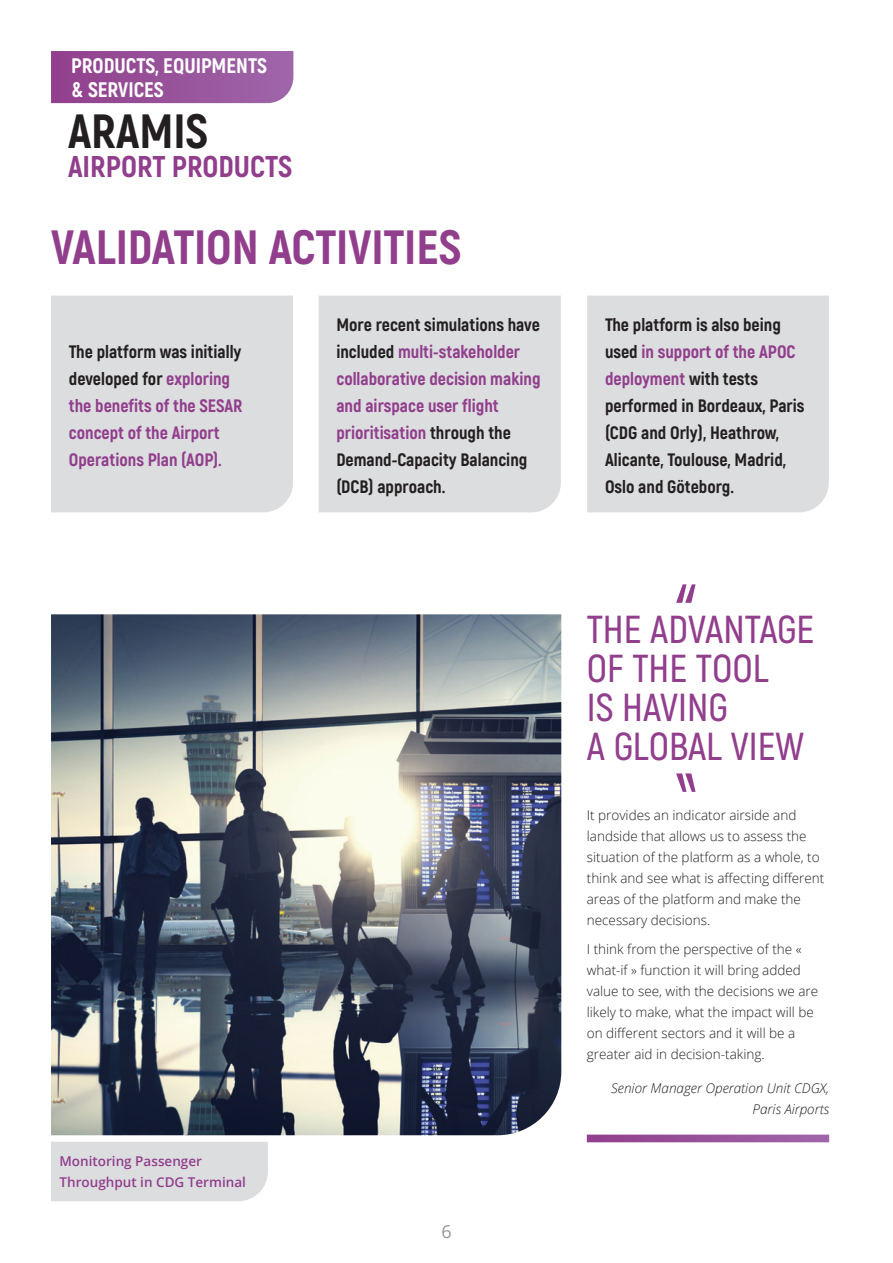
<style>
.page{position:relative;width:893px;height:1263px;background:#fff}
.page>*{position:absolute;margin:0;border:0;box-sizing:border-box;transform-origin:0 0}
.t1{font:800 48px "Akrobat";color:#913e8c}
.t2{font:800 48px "Akrobat";color:#231f20}
.t3{font:600 39px/39px "Akrobat";color:#913e8c}
.t4{font:800 30px "Akrobat";color:#913e8c}
.t5{font:800 21px/24px "Akrobat";color:#fff}
.t6{font:800 18px/27px "Akrobat";color:#231f20}
.t7{font:800 18px/27px "Akrobat";color:#913e8c}
.t8{font:18px "Open Sans";color:#939598}
.t9{font:300 13.5px/21px "Open Sans";color:#231f20}
.t10{font:italic 300 13.5px/21px "Open Sans";color:#231f20;text-align:right}
.t11{font:600 13.5px/21px "Open Sans";color:#913e8c}
.s1{color:#231f20}
.s2{color:#913e8c}
</style>
<div class="page">
<img style="left:51px;top:614px;width:510px;height:521px">
<div style="left:51px;top:1142px;width:217px;height:59px;background:#dcdddf"></div>
<div style="left:51px;top:296px;width:242px;height:216px;background:#dcdddf"></div>
<div style="left:319px;top:296px;width:242px;height:216px;background:#dcdddf"></div>
<div style="left:587px;top:296px;width:242px;height:216px;background:#dcdddf"></div>
<svg style="left:590px;top:1137px;width:236px;height:2px"></svg>
<svg style="left:676px;top:584px;width:20px;height:19px"></svg>
<svg style="left:676px;top:773px;width:20px;height:19px"></svg>
<svg style="left:51px;top:51px;width:242px;height:52px;background:#99549b"></svg>
<h3 class="t5" style="left:71px;top:54px;width:197px">PRODUCTS, EQUIPMENTS &amp; SERVICES</h3>
<h1 class="t2" style="left:68px;top:101px;width:142px">ARAMIS</h1>
<h3 class="t4" style="left:68px;top:147px;width:226px">AIRPORT PRODUCTS</h3>
<h1 class="t1" style="left:51px;top:216px;width:412px">VALIDATION ACTIVITIES</h1>
<h3 class="t7" style="left:69px;top:338px;width:175px"><span class="s1">The platform was initially developed for</span> exploring the benefits of the SESAR concept of the Airport<br>Operations Plan (AOP).</h3>
<p class="t11" style="left:60px;top:1150px;width:188px">Monitoring Passenger<br>Throughput in CDG Terminal</p>
<h3 class="t6" style="left:336px;top:311px;width:206px">More recent simulations have included <span class="s2">multi-stakeholder collaborative decision making and airspace user flight prioritisation</span> through the<br>Demand-Capacity Balancing (DCB) approach.</h3>
<h3 class="t6" style="left:605px;top:311px;width:201px">The platform is also being used <span class="s2">in support of the APOC deployment</span> with tests performed in Bordeaux, Paris (CDG and Orly), Heathrow,<br>Alicante, Toulouse, Madrid,<br>Oslo and Göteborg.</h3>
<h2 class="t3" style="left:587px;top:610px;width:229px">THE ADVANTAGE<br>OF THE TOOL<br>IS HAVING<br>A GLOBAL VIEW</h2>
<h3 class="t8" style="left:441px;top:1219px;width:12px">6</h3>
<p class="t9" style="left:587px;top:804px;width:239px">It provides an indicator airside and landside that allows us to assess the situation of the platform as a whole, to think and see what is affecting different areas of the platform and make the necessary decisions.</p>
<p class="t9" style="left:587px;top:938px;width:233px">I think from the perspective of the « what-if » function it will bring added value to see, with the decisions we are likely to make, what the impact will be on different sectors and it will be a greater aid in decision-taking.</p>
<p class="t10" style="left:611px;top:1077px;width:219px">Senior Manager Operation Unit CDGX,<br>Paris Airports</p>
</div>
